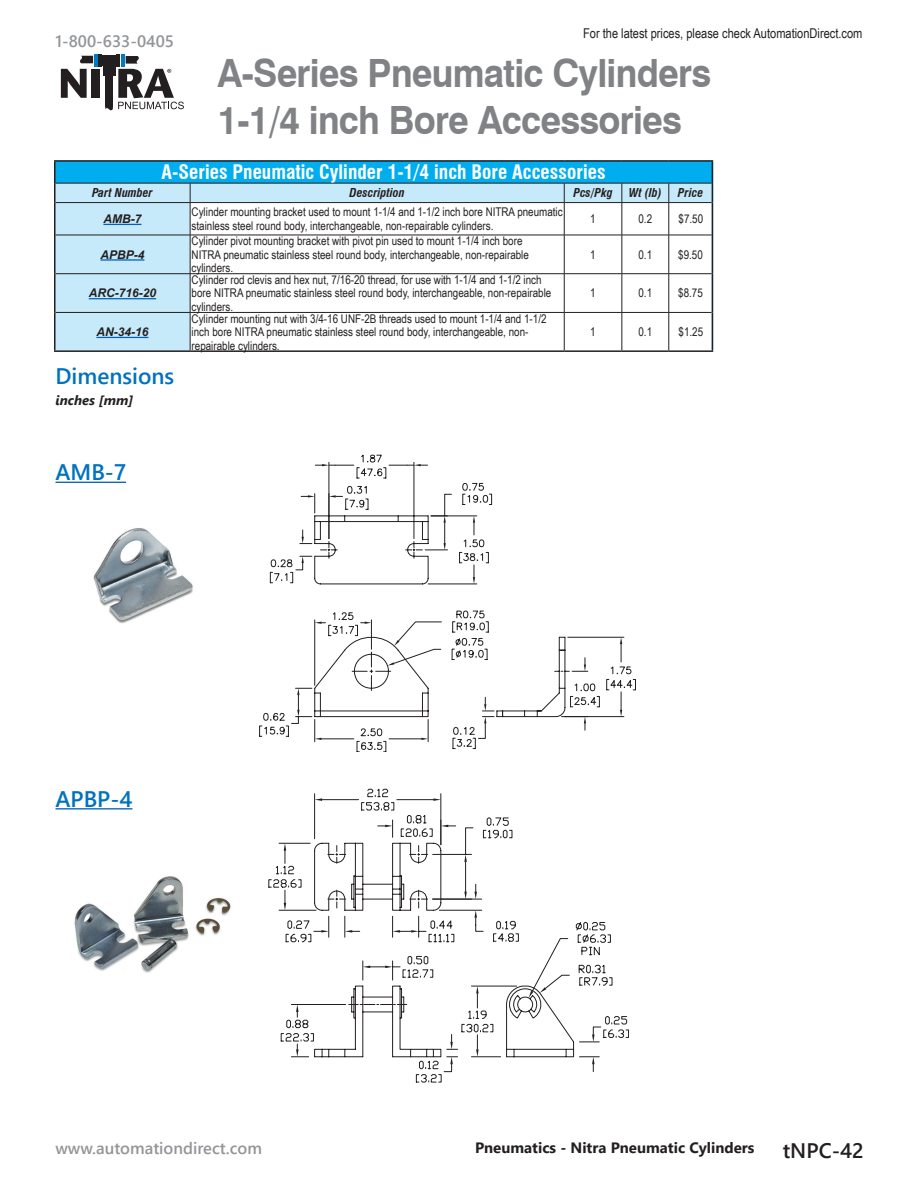
<style>
.page{position:relative;width:918px;height:1188px;background:#fff}
.page>*{position:absolute;margin:0;border:0;box-sizing:border-box;transform-origin:0 0}
.Head{font:700 39px/46.8px "Swiss 721 BT";letter-spacing:-.02em;color:#808285;scale:.93 1}
.Subhead{font:600 22.5px "Segoe UI";color:#0072be}
.t1{font:600 21px "Segoe UI";color:#231f20}
.Table_Title{font:700 condensed 19.5px "Swiss 721 BT";color:#fff}
.t2{font:600 16.5px "Segoe UI";color:#939598}
.t3{font:700 15px "Segoe UI";color:#231f20}
.t4{font:13.5px "Arial Narrow";color:#231f20}
.Small_Subhead{font:italic 700 13.5px "Segoe UI";color:#231f20}
.Table_Body__Left{font:12px/13.5px "Arial Narrow";color:#231f20}
.Table_Subhead__Cente{font:italic 700 condensed 12px "Swiss 721 BT";color:#231f20}
.Table_Body__Centered{font:12px "Arial Narrow";color:#231f20}
.Table_Part_Number_Ce{font:italic 700 12px "Arial";color:#231f20}
</style>
<div class="page">
<svg style="left:61px;top:54px;width:123px;height:56px"></svg>
<div style="left:55px;top:161px;width:657px;height:22px;background:#00aeef"></div>
<div style="left:56px;top:184px;width:656px;height:166px;background:#c6eafa"></div>
<svg style="left:191px;top:203px;width:521px;height:147px"></svg>
<hr style="left:54px;top:160px;width:136px;height:2px;background:#231f20">
<hr style="left:54px;top:162px;width:2px;height:21px;background:#231f20">
<hr style="left:190px;top:160px;width:374px;height:2px;background:#231f20">
<hr style="left:564px;top:160px;width:58px;height:2px;background:#231f20">
<hr style="left:622px;top:160px;width:47px;height:2px;background:#231f20">
<hr style="left:669px;top:160px;width:44px;height:2px;background:#231f20">
<hr style="left:54px;top:183px;width:2px;height:20px;background:#231f20">
<svg style="left:712px;top:162px;width:1px;height:41px"></svg>
<hr style="left:54px;top:203px;width:2px;height:32px;background:#231f20">
<hr style="left:712px;top:203px;width:1px;height:32px;background:#231f20">
<hr style="left:54px;top:235px;width:2px;height:39px;background:#231f20">
<hr style="left:712px;top:235px;width:1px;height:39px;background:#231f20">
<hr style="left:54px;top:274px;width:2px;height:38px;background:#231f20">
<hr style="left:712px;top:274px;width:1px;height:38px;background:#231f20">
<hr style="left:54px;top:312px;width:2px;height:38px;background:#231f20">
<hr style="left:712px;top:312px;width:1px;height:38px;background:#231f20">
<hr style="left:54px;top:350px;width:136px;height:2px;background:#231f20">
<hr style="left:190px;top:350px;width:374px;height:2px;background:#231f20">
<hr style="left:564px;top:350px;width:58px;height:2px;background:#231f20">
<hr style="left:622px;top:350px;width:47px;height:2px;background:#231f20">
<hr style="left:669px;top:350px;width:44px;height:2px;background:#231f20">
<hr style="left:56px;top:183px;width:134px;height:1px;background:#231f20">
<hr style="left:190px;top:183px;width:374px;height:1px;background:#231f20">
<svg style="left:190px;top:183px;width:1px;height:19px"></svg>
<hr style="left:564px;top:183px;width:58px;height:1px;background:#231f20">
<svg style="left:564px;top:183px;width:1px;height:19px"></svg>
<hr style="left:622px;top:183px;width:47px;height:1px;background:#231f20">
<svg style="left:622px;top:183px;width:1px;height:19px"></svg>
<hr style="left:669px;top:183px;width:43px;height:1px;background:#231f20">
<svg style="left:669px;top:183px;width:1px;height:19px"></svg>
<hr style="left:56px;top:202px;width:134px;height:1px;background:#231f20">
<hr style="left:190px;top:202px;width:374px;height:1px;background:#231f20">
<hr style="left:190px;top:203px;width:1px;height:32px;background:#231f20">
<hr style="left:564px;top:202px;width:58px;height:1px;background:#231f20">
<hr style="left:564px;top:203px;width:1px;height:32px;background:#231f20">
<hr style="left:622px;top:202px;width:47px;height:1px;background:#231f20">
<hr style="left:622px;top:203px;width:1px;height:32px;background:#231f20">
<hr style="left:669px;top:202px;width:43px;height:1px;background:#231f20">
<hr style="left:669px;top:203px;width:1px;height:32px;background:#231f20">
<hr style="left:56px;top:235px;width:134px;height:1px;background:#231f20">
<hr style="left:190px;top:235px;width:374px;height:1px;background:#231f20">
<hr style="left:190px;top:235px;width:1px;height:39px;background:#231f20">
<hr style="left:564px;top:235px;width:58px;height:1px;background:#231f20">
<hr style="left:564px;top:235px;width:1px;height:39px;background:#231f20">
<hr style="left:622px;top:235px;width:47px;height:1px;background:#231f20">
<hr style="left:622px;top:235px;width:1px;height:39px;background:#231f20">
<hr style="left:669px;top:235px;width:43px;height:1px;background:#231f20">
<hr style="left:669px;top:235px;width:1px;height:39px;background:#231f20">
<hr style="left:56px;top:273px;width:134px;height:1px;background:#231f20">
<hr style="left:190px;top:273px;width:374px;height:1px;background:#231f20">
<hr style="left:190px;top:274px;width:1px;height:38px;background:#231f20">
<hr style="left:564px;top:273px;width:58px;height:1px;background:#231f20">
<hr style="left:564px;top:274px;width:1px;height:38px;background:#231f20">
<hr style="left:622px;top:273px;width:47px;height:1px;background:#231f20">
<hr style="left:622px;top:274px;width:1px;height:38px;background:#231f20">
<hr style="left:669px;top:273px;width:43px;height:1px;background:#231f20">
<hr style="left:669px;top:274px;width:1px;height:38px;background:#231f20">
<hr style="left:56px;top:312px;width:134px;height:1px;background:#231f20">
<hr style="left:190px;top:312px;width:374px;height:1px;background:#231f20">
<hr style="left:190px;top:313px;width:1px;height:37px;background:#231f20">
<hr style="left:564px;top:312px;width:58px;height:1px;background:#231f20">
<hr style="left:564px;top:313px;width:1px;height:37px;background:#231f20">
<hr style="left:622px;top:312px;width:47px;height:1px;background:#231f20">
<hr style="left:622px;top:313px;width:1px;height:37px;background:#231f20">
<hr style="left:669px;top:312px;width:43px;height:1px;background:#231f20">
<hr style="left:669px;top:313px;width:1px;height:37px;background:#231f20">
<hr style="left:103px;top:224px;width:38px;height:1px;background:#005fb9">
<hr style="left:100px;top:259px;width:44px;height:2px;background:#005fb9">
<hr style="left:89px;top:298px;width:67px;height:1px;background:#005fb9">
<hr style="left:96px;top:337px;width:52px;height:1px;background:#005fb9">
<hr style="left:56px;top:482px;width:70px;height:1px;background:#005fb9">
<img style="left:93px;top:528px;width:100px;height:96px">
<svg style="left:259px;top:455px;width:377px;height:297px"></svg>
<hr style="left:56px;top:808px;width:77px;height:1px;background:#005fb9">
<img style="left:74px;top:876px;width:157px;height:97px">
<svg style="left:269px;top:789px;width:360px;height:293px"></svg>
<h3 class="t2" style="left:56px;top:25px;width:120px">1-800-633-0405</h3>
<p class="t4" style="left:583px;top:24px;width:281px">For the latest prices, please check AutomationDirect.com</p>
<p class="Head" style="left:218px;top:49px;width:532px">A-Series Pneumatic Cylinders<br>1-1/4 inch Bore Accessories</p>
<p class="Table_Title" style="left:162px;top:161px;width:446px">A-Series Pneumatic Cylinder 1-1/4 inch Bore Accessories</p>
<p class="Table_Subhead__Cente" style="left:92px;top:186px;width:62px">Part Number</p>
<p class="Table_Subhead__Cente" style="left:350px;top:186px;width:57px">Description</p>
<p class="Table_Subhead__Cente" style="left:573px;top:186px;width:41px">Pcs/Pkg</p>
<p class="Table_Subhead__Cente" style="left:629px;top:186px;width:34px">Wt (lb)</p>
<p class="Table_Subhead__Cente" style="left:678px;top:186px;width:27px">Price</p>
<p class="Table_Part_Number_Ce" style="left:103px;top:211px;width:39px">AMB-7</p>
<p class="Table_Body__Left" style="left:192px;top:205px;width:373px">Cylinder mounting bracket used to mount 1-1/4 and 1-1/2 inch bore NITRA pneumatic stainless steel round body, interchangeable, non-repairable cylinders.</p>
<p class="Table_Body__Centered" style="left:590px;top:210px;width:7px">1</p>
<p class="Table_Body__Centered" style="left:638px;top:210px;width:15px">0.2</p>
<p class="Table_Body__Centered" style="left:679px;top:210px;width:26px">$7.50</p>
<p class="Table_Part_Number_Ce" style="left:100px;top:246px;width:46px">APBP-4</p>
<p class="Table_Body__Left" style="left:192px;top:234px;width:339px">Cylinder pivot mounting bracket with pivot pin used to mount 1-1/4 inch bore<br>NITRA pneumatic stainless steel round body, interchangeable, non-repairable cylinders.</p>
<p class="Table_Body__Centered" style="left:590px;top:246px;width:7px">1</p>
<p class="Table_Body__Centered" style="left:638px;top:246px;width:15px">0.1</p>
<p class="Table_Body__Centered" style="left:678px;top:246px;width:26px">$9.50</p>
<p class="Table_Body__Left" style="left:192px;top:273px;width:361px">Cylinder rod clevis and hex nut, 7/16-20 thread, for use with 1-1/4 and 1-1/2 inch bore NITRA pneumatic stainless steel round body, interchangeable, non-repairable cylinders.</p>
<p class="Table_Body__Centered" style="left:590px;top:284px;width:7px">1</p>
<p class="Table_Body__Centered" style="left:638px;top:284px;width:15px">0.1</p>
<p class="Table_Body__Centered" style="left:678px;top:284px;width:26px">$8.75</p>
<p class="Table_Part_Number_Ce" style="left:89px;top:285px;width:69px">ARC-716-20</p>
<p class="Table_Body__Left" style="left:192px;top:311px;width:356px">Cylinder mounting nut with 3/4-16 UNF-2B threads used to mount 1-1/4 and 1-1/2 inch bore NITRA pneumatic stainless steel round body, interchangeable, non&shy;repairable cylinders.</p>
<p class="Table_Body__Centered" style="left:590px;top:323px;width:7px">1</p>
<p class="Table_Body__Centered" style="left:638px;top:323px;width:15px">0.1</p>
<p class="Table_Body__Centered" style="left:679px;top:323px;width:26px">$1.25</p>
<p class="Table_Part_Number_Ce" style="left:96px;top:324px;width:54px">AN-34-16</p>
<p class="Subhead" style="left:56px;top:355px;width:120px">Dimensions</p>
<p class="Small_Subhead" style="left:56px;top:388px;width:79px">inches [mm]</p>
<p class="Subhead" style="left:56px;top:451px;width:72px">AMB-7</p>
<p class="Subhead" style="left:56px;top:778px;width:78px">APBP-4</p>
<h3 class="t2" style="left:56px;top:1132px;width:208px">www.automationdirect.com</h3>
<p class="t3" style="left:475px;top:1133px;width:281px">Pneumatics - Nitra Pneumatic Cylinders</p>
<h3 class="t1" style="left:783px;top:1131px;width:83px">tNPC-42</h3>
</div>
